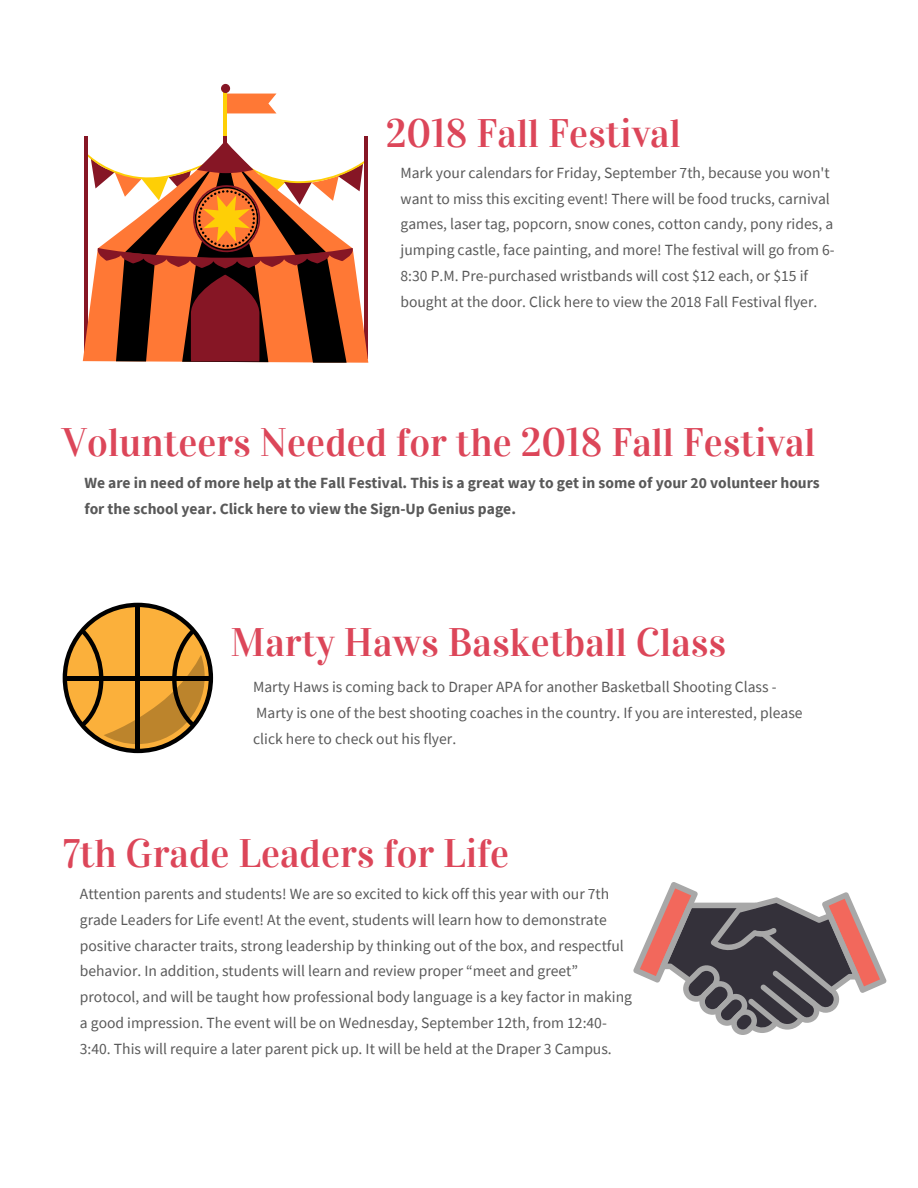
<style>
.page{position:relative;width:918px;height:1188px;background:#fff}
.page>*{position:absolute;margin:0;border:0;box-sizing:border-box;transform-origin:0 0}
.t1{font:39.75px "Vidaloka";color:#dc4659}
.t2{font:15.6px/25.8px "Source Sans Pro";color:#595959}
.t3{font:700 15.6px/25.8px "Source Sans Pro";color:#595959}
</style>
<div class="page">
<hr style="left:85px;top:136px;width:3px;height:223px;background:#861625">
<hr style="left:364px;top:136px;width:4px;height:223px;background:#861625">
<svg style="left:227px;top:94px;width:49px;height:19px"></svg>
<hr style="left:224px;top:89px;width:3px;height:66px;background:#fecf06">
<div style="left:221px;top:84px;width:9px;height:9px;background:#861625;border-radius:50%"></div>
<svg style="left:86px;top:136px;width:281px;height:227px"></svg>
<svg style="left:633px;top:882px;width:253px;height:153px"></svg>
<svg style="left:63px;top:603px;width:150px;height:150px"></svg>
<h1 class="t1" style="left:386px;top:109px;width:296px">2018 Fall Festival</h1>
<p class="t2" style="left:400px;top:159px;width:436px">Mark your calendars for Friday, September 7th, because you won't want to miss this exciting event! There will be food trucks, carnival games, laser tag, popcorn, snow cones, cotton candy, pony rides, a jumping castle, face painting, and more! The festival will go from 6- 8:30 P.M. Pre-purchased wristbands will cost $12 each, or $15 if bought at the door. Click here to view the 2018 Fall Festival flyer.</p>
<h1 class="t1" style="left:62px;top:419px;width:755px">Volunteers Needed for the 2018 Fall Festival</h1>
<p class="t3" style="left:84px;top:470px;width:737px">We are in need of more help at the Fall Festival. This is a great way to get in some of your 20 volunteer hours for the school year. Click here to view the Sign-Up Genius page.</p>
<h1 class="t1" style="left:231px;top:619px;width:497px">Marty Haws Basketball Class</h1>
<p class="t2" style="left:253px;top:673px;width:551px">Marty Haws is coming back to Draper APA for another Basketball Shooting Class -<br>Marty is one of the best shooting coaches in the country. If you are interested, please click here to check out his flyer.</p>
<h1 class="t1" style="left:63px;top:829px;width:448px">7th Grade Leaders for Life</h1>
<p class="t2" style="left:80px;top:880px;width:554px">Attention parents and students! We are so excited to kick off this year with our 7th grade Leaders for Life event! At the event, students will learn how to demonstrate positive character traits, strong leadership by thinking out of the box, and respectful behavior. In addition, students will learn and review proper “meet and greet” protocol, and will be taught how professional body language is a key factor in making a good impression. The event will be on Wednesday, September 12th, from 12:40- 3:40. This will require a later parent pick up. It will be held at the Draper 3 Campus.</p>
</div>
